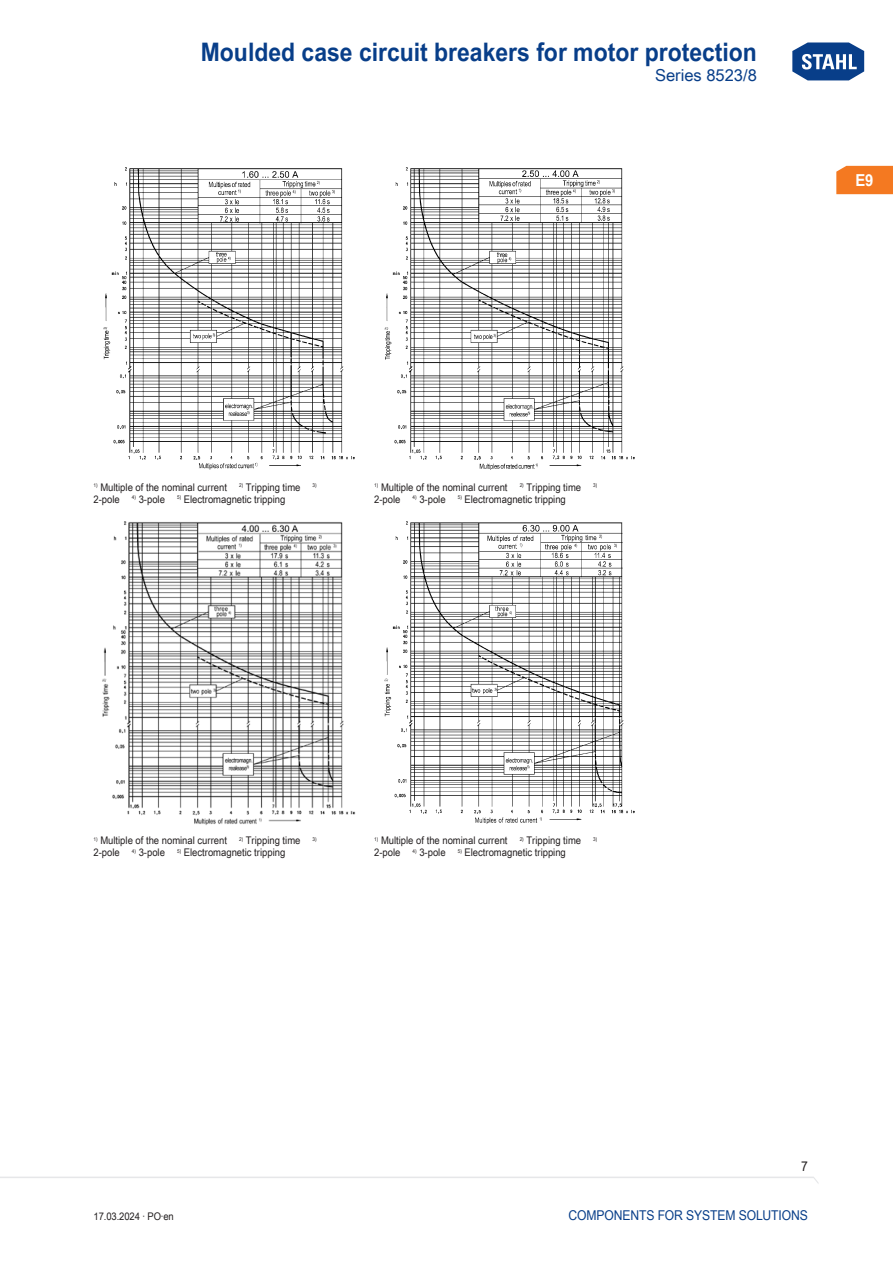
<style>
.page{position:relative;width:893px;height:1263px;background:#fff}
.page>*{position:absolute;margin:0;border:0;box-sizing:border-box;transform-origin:0 0}
.t1{font:700 25.5px "Arial Unicode MS";color:#083e89;scale:.9 1}
.t2{font:16.5px "Arial Unicode MS";color:#083e89}
.t3{font:700 16.5px "Arial Unicode MS";color:#fff;scale:.9 1}
.t4{font:13.5px "Arial Unicode MS";letter-spacing:-.01em;color:#083e89;scale:.9 1}
.t5{font:13.5px "Arial Unicode MS";color:#231f20;scale:.9 1}
.t6{font:10.5px/12px "Arial Unicode MS";color:#231f20;scale:.9 1}
</style>
<div class="page">
<svg style="left:792px;top:42px;width:73px;height:39px"></svg>
<svg style="left:0;top:1176px;width:818px;height:7px"></svg>
<div style="left:836px;top:166px;width:57px;height:28px;background:#f47921"></div>
<img style="left:384px;top:521px;width:251px;height:303px">
<img style="left:102px;top:521px;width:254px;height:304px">
<img style="left:384px;top:167px;width:251px;height:303px">
<img style="left:103px;top:167px;width:252px;height:303px">
<h1 class="t1" style="left:201px;top:33px;width:619px">Moulded case circuit breakers for motor protection</h1>
<h2 class="t2" style="left:655px;top:63px;width:103px">Series 8523/8</h2>
<h2 class="t3" style="left:855px;top:168px;width:22px">E9</h2>
<p class="t6" style="left:94px;top:481px;width:250px"><sup>1)</sup> Multiple of the nominal current <sup>2)</sup> Tripping time <sup>3)<br></sup>2-pole <sup>4)</sup> 3-pole <sup>5)</sup> Electromagnetic tripping</p>
<p class="t6" style="left:374px;top:481px;width:250px"><sup>1)</sup> Multiple of the nominal current <sup>2)</sup> Tripping time <sup>3)<br></sup>2-pole <sup>4)</sup> 3-pole <sup>5)</sup> Electromagnetic tripping</p>
<p class="t6" style="left:94px;top:834px;width:250px"><sup>1)</sup> Multiple of the nominal current <sup>2)</sup> Tripping time <sup>3)<br></sup>2-pole <sup>4)</sup> 3-pole <sup>5)</sup> Electromagnetic tripping</p>
<p class="t6" style="left:374px;top:834px;width:250px"><sup>1)</sup> Multiple of the nominal current <sup>2)</sup> Tripping time <sup>3)<br></sup>2-pole <sup>4)</sup> 3-pole <sup>5)</sup> Electromagnetic tripping</p>
<p class="t5" style="left:801px;top:1157px;width:9px">7</p>
<p class="t6" style="left:94px;top:1210px;width:91px">17.03.2024 · PO·en</p>
<p class="t4" style="left:568px;top:1205px;width:265px">Components for System Solutions</p>
</div>
